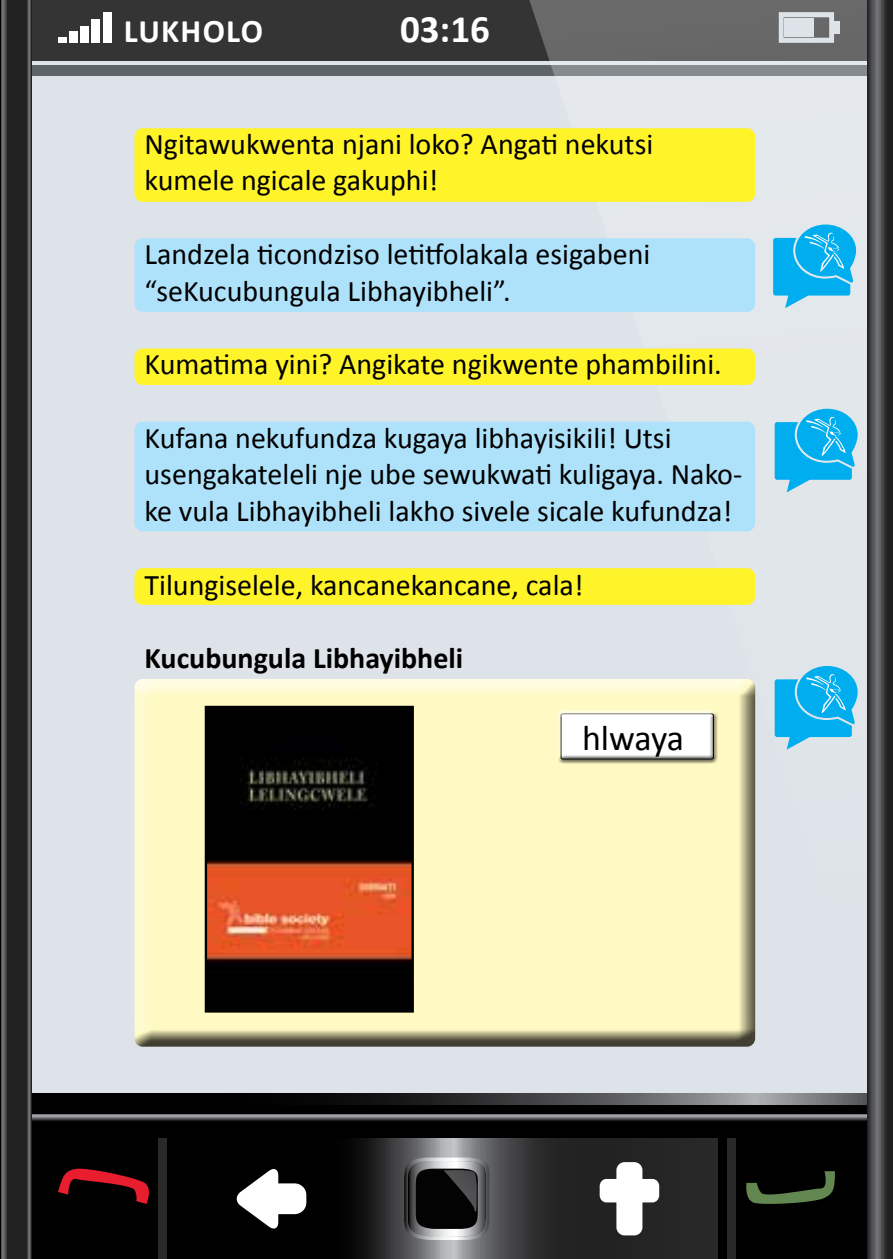
<style>
.page{position:relative;width:893px;height:1259px;background:#fff}
.page>*{position:absolute;margin:0;border:0;box-sizing:border-box;transform-origin:0 0}
.t1{font:700 39px "Calibri";color:#fff}
.t2{font:36px "Calibri";letter-spacing:-.01em;color:#000}
.t3{font:700 33px "Calibri";letter-spacing:.04em;color:#fff}
.t4{font:30px/36.6px "Calibri";color:#000}
.t5{font:700 30px "Calibri";color:#000}
</style>
<div class="page">
<div style="left:6px;top:5px;width:881px;height:1248px;background:#dde3e8"></div>
<div style="left:2px;top:1094px;width:891px;height:20px;background:#000"></div>
<svg style="left:31px;top:1106px;width:233px;height:26px"></svg>
<div style="left:2px;top:65px;width:889px;height:11px;background:#5e6569"></div>
<div style="left:0;top:0;width:893px;height:61px;background:#343434"></div>
<div style="left:2px;top:1138px;width:889px;height:121px;background:#000"></div>
<img style="left:264px;top:0;width:603px;height:1259px">
<svg style="left:744px;top:1171px;width:91px;height:34px"></svg>
<svg style="left:58px;top:1168px;width:91px;height:36px"></svg>
<svg style="left:0;top:0;width:31px;height:1259px"></svg>
<svg style="left:867px;top:0;width:26px;height:1259px"></svg>
<svg style="left:264px;top:1138px;width:454px;height:121px"></svg>
<svg style="left:404px;top:1157px;width:89px;height:83px"></svg>
<div style="left:728px;top:1138px;width:8px;height:121px;background:#292928"></div>
<div style="left:158px;top:1138px;width:9px;height:121px;background:#292928"></div>
<div style="left:616px;top:1162px;width:26px;height:73px;background:#fff;border-radius:8px"></div>
<div style="left:600px;top:1179px;width:59px;height:23px;background:#fff;border-radius:7px"></div>
<svg style="left:236px;top:1167px;width:70px;height:63px"></svg>
<div style="left:58px;top:37px;width:9px;height:6px;background:#fff"></div>
<div style="left:69px;top:32px;width:9px;height:11px;background:#fff"></div>
<div style="left:80px;top:26px;width:9px;height:17px;background:#fff"></div>
<div style="left:92px;top:19px;width:8px;height:24px;background:#fff"></div>
<div style="left:103px;top:12px;width:8px;height:31px;background:#fff"></div>
<svg style="left:779px;top:12px;width:55px;height:31px"></svg>
<div style="left:831px;top:21px;width:9px;height:13px;background:#dde3e8"></div>
<div style="left:785px;top:18px;width:29px;height:19px;background:#dde3e8"></div>
<svg style="left:773px;top:224px;width:83px;height:84px"></svg>
<div style="left:134px;top:238px;width:621px;height:74px;background:#aee2fa;border-radius:8px"></div>
<div style="left:134px;top:348px;width:621px;height:37px;background:#fff32a;border-radius:8px"></div>
<div style="left:134px;top:128px;width:621px;height:74px;background:#fff32a;border-radius:8px"></div>
<div style="left:129px;top:679px;width:627px;height:370px;background:#000;opacity:.75"></div>
<div style="left:557px;top:710px;width:161px;height:49px;background:#fffcdf"></div>
<div style="left:557px;top:712px;width:162px;height:52px;background:#000;opacity:.5"></div>
<img style="left:208px;top:709px;width:203px;height:300px">
<div style="left:205px;top:706px;width:209px;height:306px;border:2px solid #000"></div>
<div style="left:134px;top:422px;width:621px;height:109px;background:#aee2fa;border-radius:8px"></div>
<div style="left:134px;top:568px;width:621px;height:37px;background:#fff32a;border-radius:8px"></div>
<svg style="left:775px;top:409px;width:83px;height:83px"></svg>
<svg style="left:775px;top:666px;width:83px;height:83px"></svg>
<p class="t3" style="left:124px;top:10px;width:141px">Lukholo</p>
<h1 class="t1" style="left:400px;top:4px;width:91px">03:16</h1>
<p class="t4" style="left:145px;top:125px;width:510px">Ngitawukwenta njani loko? Angati nekutsi kumele ngicale gakuphi!</p>
<p class="t4" style="left:145px;top:236px;width:507px">Landzela ticondziso letitfolakala esigabeni “seKucubungula Libhayibheli”.</p>
<p class="t4" style="left:145px;top:346px;width:579px">Kumatima yini? Angikate ngikwente phambilini.</p>
<p class="t4" style="left:145px;top:419px;width:599px">Kufana nekufundza kugaya libhayisikili! Utsi usengakateleli nje ube sewukwati kuligaya. Nako&shy;ke vula Libhayibheli lakho sivele sicale kufundza!</p>
<p class="t4" style="left:145px;top:566px;width:441px">Tilungiselele, kancanekancane, cala!</p>
<p class="t5" style="left:145px;top:639px;width:320px">Kucubungula Libhayibheli</p>
<p class="t2" style="left:582px;top:715px;width:104px">hlwaya</p>
</div>
